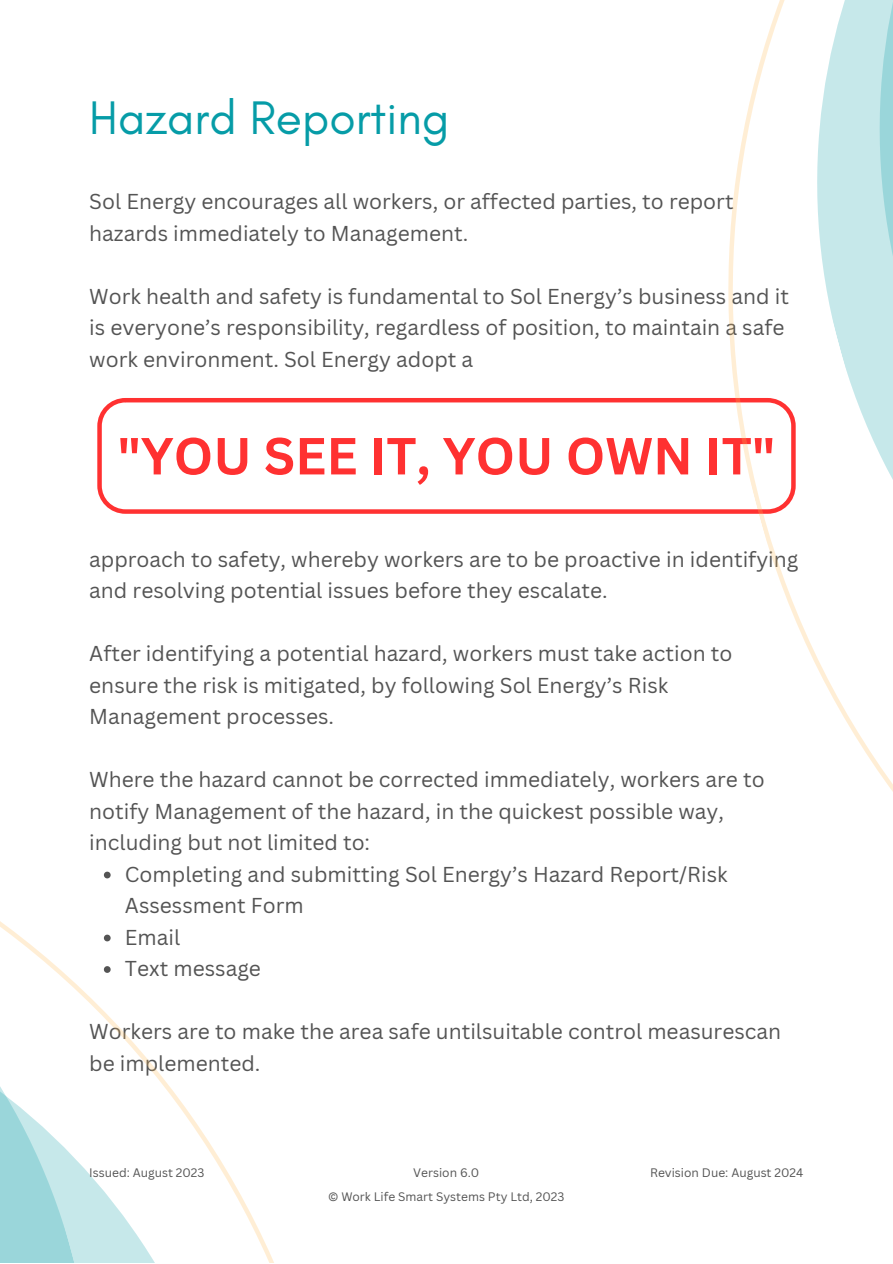
<style>
.page{position:relative;width:893px;height:1264px;background:#fff}
.page>*{position:absolute;margin:0;border:0;box-sizing:border-box;transform-origin:0 0}
.t1{font:700 51px "Canva Sans";color:#ff3131}
.t2{font:48px "Glacial Indifference";color:#069ca7}
.t3{font:21px/31.5px "Canva Sans";color:#545454}
.t4{font:12px "Canva Sans";color:#545454}
</style>
<div class="page">
<svg style="left:97px;top:398px;width:539px;height:116px"></svg>
<svg style="left:636px;top:106px;width:113px;height:408px"></svg>
<svg style="left:160px;top:1074px;width:114px;height:188px"></svg>
<svg style="left:0;top:871px;width:160px;height:391px"></svg>
<svg style="left:749px;top:0;width:63px;height:657px"></svg>
<svg style="left:812px;top:0;width:80px;height:790px"></svg>
<p class="t2" style="left:89px;top:89px;width:361px">Hazard Reporting</p>
<p class="t3" style="left:89px;top:185px;width:645px">Sol Energy encourages all workers, or affected parties, to report hazards immediately to Management.</p>
<p class="t3" style="left:89px;top:280px;width:701px">Work health and safety is fundamental to Sol Energy’s business and it is everyone’s responsibility, regardless of position, to maintain a safe work environment. Sol Energy adopt a</p>
<p class="t1" style="left:117px;top:420px;width:659px">"YOU SEE IT, YOU OWN IT"</p>
<p class="t3" style="left:89px;top:543px;width:710px">approach to safety, whereby workers are to be proactive in identifying and resolving potential issues before they escalate.</p>
<p class="t3" style="left:89px;top:637px;width:644px">After identifying a potential hazard, workers must take action to ensure the risk is mitigated, by following Sol Energy’s Risk<br>Management processes.</p>
<p class="t3" style="left:89px;top:763px;width:677px">Where the hazard cannot be corrected immediately, workers are to notify Management of the hazard, in the quickest possible way, including but not limited to:</p>
<p class="t3" style="left:125px;top:857px;width:604px">Completing and submitting Sol Energy’s Hazard Report/Risk<br>Assessment Form</p>
<p class="t3" style="left:125px;top:920px;width:57px">Email</p>
<p class="t3" style="left:125px;top:952px;width:138px">Text message</p>
<p class="t3" style="left:89px;top:1015px;width:693px">Workers are to make the area safe untilsuitable control measurescan be implemented.</p>
<p class="t4" style="left:89px;top:1164px;width:117px">Issued: August 2023</p>
<p class="t4" style="left:413px;top:1164px;width:68px">Version 6.0</p>
<p class="t4" style="left:328px;top:1188px;width:238px">© Work Life Smart Systems Pty Ltd, 2023</p>
<p class="t4" style="left:650px;top:1164px;width:155px">Revision Due: August 2024</p>
</div>
